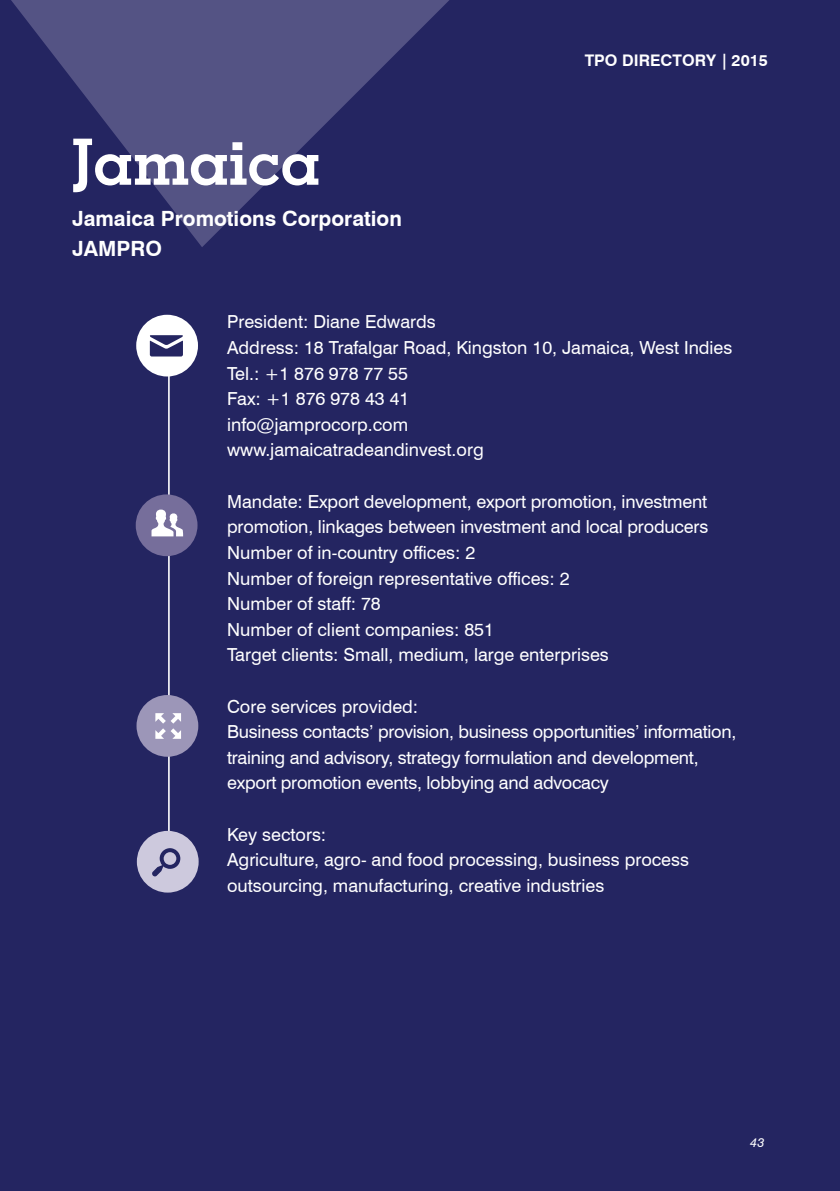
<style>
.page{position:relative;width:840px;height:1191px;background:#fff}
.page>*{position:absolute;margin:0;border:0;box-sizing:border-box;transform-origin:0 0}
.t1{font:700 64px "Geometric Slab 703 BT";color:#fff}
.t2{font:700 21px/30px "Swiss 721 BT";color:#fff}
.t3{font:18px/25.6px "Swiss 721 BT";color:#fff}
.t4{font:700 16px "Swiss 721 BT";color:#fff}
.t5{font:italic 12.8px "Swiss 721 BT";color:#fff}
</style>
<div class="page">
<div style="left:0;top:0;width:839px;height:1191px;background:#242561"></div>
<hr style="left:168px;top:346px;width:2px;height:516px;background:#fff">
<div style="left:136px;top:315px;width:62px;height:61px;background:#fff;border-radius:50%"></div>
<svg style="left:149px;top:335px;width:34px;height:21px"></svg>
<div style="left:136px;top:494px;width:61px;height:62px;background:#766e9b;border-radius:50%"></div>
<svg style="left:151px;top:509px;width:32px;height:27px"></svg>
<div style="left:136px;top:695px;width:62px;height:61px;background:#9c96b8;border-radius:50%"></div>
<svg style="left:155px;top:713px;width:26px;height:26px"></svg>
<svg style="left:11px;top:0;width:438px;height:247px"></svg>
<div style="left:137px;top:831px;width:61px;height:61px;background:#cdc9dd;border-radius:50%"></div>
<svg style="left:152px;top:848px;width:28px;height:28px"></svg>
<h1 class="t1" style="left:72px;top:123px;width:250px">Jamaica</h1>
<p class="t2" style="left:72px;top:203px;width:331px">Jamaica Promotions Corporation<br>JAMPRO</p>
<p class="t4" style="left:584px;top:51px;width:184px">TPO directory | 2015</p>
<p class="t3" style="left:227px;top:309px;width:506px">President: Diane Edwards<br>Address: 18 Trafalgar Road, Kingston 10, Jamaica, West Indies<br>Tel.: +1 876 978 77 55<br>Fax: +1 876 978 43 41<br>info@jamprocorp.com<br>www.jamaicatradeandinvest.org</p>
<p class="t3" style="left:227px;top:488px;width:482px">Mandate: Export development, export promotion, investment promotion, linkages between investment and local producers Number of in-country offices: 2<br>Number of foreign representative offices: 2<br>Number of staff: 78<br>Number of client companies: 851<br>Target clients: Small, medium, large enterprises</p>
<p class="t3" style="left:227px;top:693px;width:510px">Core services provided:<br>Business contacts’ provision, business opportunities’ information, training and advisory, strategy formulation and development, export promotion events, lobbying and advocacy</p>
<p class="t3" style="left:227px;top:821px;width:463px">Key sectors:<br>Agriculture, agro- and food processing, business process outsourcing, manufacturing, creative industries</p>
<p class="t5" style="left:749px;top:1134px;width:16px">43</p>
</div>
